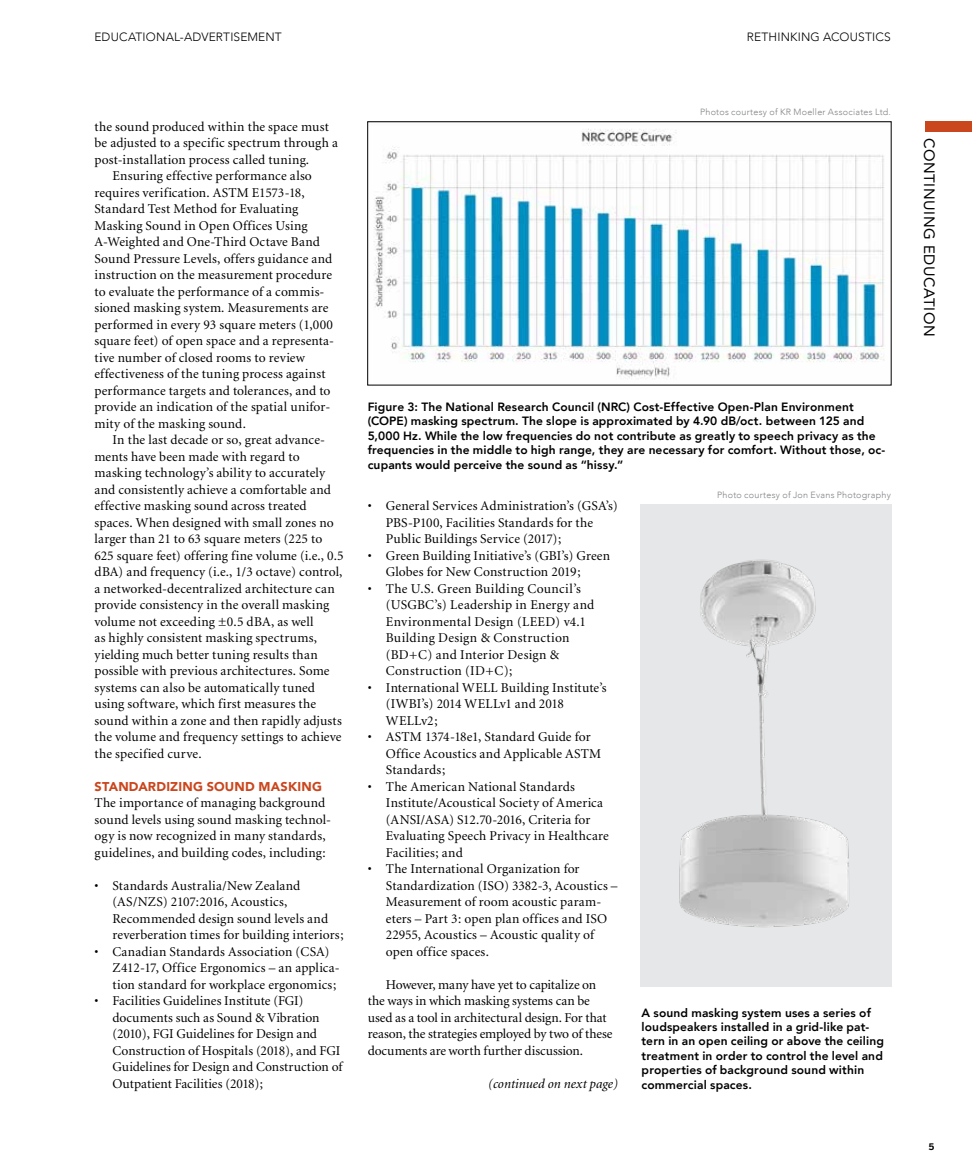
<style>
.page{position:relative;width:972px;height:1175px;background:#fff}
.page>*{position:absolute;margin:0;border:0;box-sizing:border-box;transform-origin:0 0}
.t1{font:15px "Avenir";letter-spacing:.04em;color:#000}
.t2{font:13.5px/16.5px "Minion";letter-spacing:.01em;color:#000}
.t3{font:italic 13.5px "Minion";color:#000}
.t4{font:900 12.75px "Avenir";letter-spacing:.015em;color:#ca461d}
.t5{font:800 12px/14.4px "Avenir";letter-spacing:.01em;color:#000}
.t6{font:300 12px "Avenir";letter-spacing:.015em;color:#000}
.t7{font:300 9px "Avenir";letter-spacing:.03em;color:#808285}
.t8{font:700 9px "Benton Sans";color:#000}
</style>
<div class="page">
<div style="left:925px;top:122px;width:47px;height:10px;background:#ca461d"></div>
<div style="left:640px;top:504px;width:252px;height:482px;background:#e6e7e8"></div>
<img style="left:679px;top:559px;width:170px;height:369px">
<img style="left:374px;top:128px;width:510px;height:250px">
<p class="t6" style="left:94px;top:29px;width:189px">EDUCATIONAL-ADVERTISEMENT</p>
<p class="t6" style="left:747px;top:29px;width:146px">RETHINKING ACOUSTICS</p>
<p class="t2" style="left:94px;top:118px;width:236px">the sound produced within the space must</p>
<p class="t2" style="left:94px;top:135px;width:245px">be adjusted to a specific spectrum through a</p>
<p class="t2" style="left:94px;top:151px;width:216px">post-installation process called tuning.</p>
<p class="t2" style="left:112px;top:168px;width:201px">Ensuring effective performance also</p>
<p class="t2" style="left:94px;top:184px;width:212px">requires verification. ASTM E1573-18,</p>
<p class="t2" style="left:94px;top:201px;width:205px">Standard Test Method for Evaluating</p>
<p class="t2" style="left:94px;top:217px;width:215px">Masking Sound in Open Offices Using</p>
<p class="t2" style="left:94px;top:234px;width:227px">A-Weighted and One-Third Octave Band</p>
<p class="t2" style="left:94px;top:250px;width:239px">Sound Pressure Levels, offers guidance and</p>
<p class="t2" style="left:94px;top:267px;width:239px">instruction on the measurement procedure</p>
<p class="t2" style="left:94px;top:283px;width:232px">to evaluate the performance of a commis-</p>
<p class="t2" style="left:94px;top:300px;width:236px">sioned masking system. Measurements are</p>
<p class="t2" style="left:94px;top:316px;width:240px">performed in every 93 square meters (1,000</p>
<p class="t2" style="left:94px;top:333px;width:241px">square feet) of open space and a representa-</p>
<p class="t2" style="left:94px;top:349px;width:212px">tive number of closed rooms to review</p>
<p class="t2" style="left:94px;top:366px;width:233px">effectiveness of the tuning process against</p>
<p class="t2" style="left:94px;top:382px;width:238px">performance targets and tolerances, and to</p>
<p class="t2" style="left:94px;top:399px;width:237px">provide an indication of the spatial unifor-</p>
<p class="t2" style="left:94px;top:415px;width:153px">mity of the masking sound.</p>
<p class="t2" style="left:112px;top:432px;width:214px">In the last decade or so, great advance-</p>
<p class="t2" style="left:94px;top:448px;width:207px">ments have been made with regard to</p>
<p class="t2" style="left:94px;top:465px;width:232px">masking technology’s ability to accurately</p>
<p class="t2" style="left:94px;top:481px;width:238px">and consistently achieve a comfortable and</p>
<p class="t2" style="left:94px;top:498px;width:214px">effective masking sound across treated</p>
<p class="t2" style="left:94px;top:514px;width:241px">spaces. When designed with small zones no</p>
<p class="t2" style="left:94px;top:531px;width:229px">larger than 21 to 63 square meters (225 to</p>
<p class="t2" style="left:94px;top:547px;width:251px">625 square feet) offering fine volume (i.e., 0.5</p>
<p class="t2" style="left:94px;top:564px;width:250px">dBA) and frequency (i.e., 1/3 octave) control,</p>
<p class="t2" style="left:94px;top:580px;width:242px">a networked-decentralized architecture can</p>
<p class="t2" style="left:94px;top:597px;width:236px">provide consistency in the overall masking</p>
<p class="t2" style="left:94px;top:613px;width:221px">volume not exceeding ±0.5 dBA, as well</p>
<p class="t2" style="left:94px;top:630px;width:224px">as highly consistent masking spectrums,</p>
<p class="t2" style="left:94px;top:646px;width:225px">yielding much better tuning results than</p>
<p class="t2" style="left:94px;top:663px;width:237px">possible with previous architectures. Some</p>
<p class="t2" style="left:94px;top:679px;width:222px">systems can also be automatically tuned</p>
<p class="t2" style="left:94px;top:696px;width:223px">using software, which first measures the</p>
<p class="t2" style="left:94px;top:712px;width:249px">sound within a zone and then rapidly adjusts</p>
<p class="t2" style="left:94px;top:729px;width:249px">the volume and frequency settings to achieve</p>
<p class="t2" style="left:94px;top:745px;width:109px">the specified curve.</p>
<p class="t4" style="left:94px;top:775px;width:229px">STANDARDIZING SOUND MASKING</p>
<p class="t2" style="left:94px;top:795px;width:238px">The importance of managing background sound levels using sound masking technol&shy;ogy is now recognized in many standards, guidelines, and building codes, including:</p>
<p class="t2" style="left:112px;top:877px;width:233px;text-indent:-18px">• Standards Australia/New Zealand (AS/NZS) 2107:2016, Acoustics, Recommended design sound levels and reverberation times for building interiors;</p>
<p class="t2" style="left:112px;top:943px;width:229px;text-indent:-18px">• Canadian Standards Association (CSA)<br>Z412-17, Office Ergonomics – an applica&shy;tion standard for workplace ergonomics;</p>
<p class="t2" style="left:112px;top:993px;width:232px;text-indent:-18px">• Facilities Guidelines Institute (FGI) documents such as Sound &amp; Vibration (2010), FGI Guidelines for Design and Construction of Hospitals (2018), and FGI Guidelines for Design and Construction of Outpatient Facilities (2018);</p>
<p class="t7" style="left:700px;top:106px;width:192px">Photos courtesy of KR Moeller Associates Ltd.</p>
<p class="t5" style="left:368px;top:400px;width:519px">Figure 3: The National Research Council (NRC) Cost-Effective Open-Plan Environment (COPE) masking spectrum. The slope is approximated by 4.90 dB/oct. between 125 and 5,000 Hz. While the low frequencies do not contribute as greatly to speech privacy as the frequencies in the middle to high range, they are necessary for comfort. Without those, oc&shy;cupants would perceive the sound as “hissy.”</p>
<p class="t2" style="left:386px;top:498px;width:234px;text-indent:-18px">• General Services Administration’s (GSA’s)<br>PBS-P100, Facilities Standards for the<br>Public Buildings Service (2017);</p>
<p class="t2" style="left:386px;top:547px;width:226px;text-indent:-18px">• Green Building Initiative’s (GBI’s) Green<br>Globes for New Construction 2019;</p>
<p class="t2" style="left:386px;top:580px;width:210px;text-indent:-18px">• The U.S. Green Building Council’s (USGBC’s) Leadership in Energy and<br>Environmental Design (LEED) v4.1<br>Building Design &amp; Construction (BD+C) and Interior Design &amp;<br>Construction (ID+C);</p>
<p class="t2" style="left:386px;top:679px;width:222px;text-indent:-18px">• International WELL Building Institute’s (IWBI’s) 2014 WELLv1 and 2018<br>WELLv2;</p>
<p class="t2" style="left:386px;top:729px;width:217px;text-indent:-18px">• ASTM 1374-18e1, Standard Guide for<br>Office Acoustics and Applicable ASTM<br>Standards;</p>
<p class="t2" style="left:386px;top:778px;width:225px;text-indent:-18px">• The American National Standards Institute/Acoustical Society of America (ANSI/ASA) S12.70-2016, Criteria for Evaluating Speech Privacy in Healthcare Facilities; and</p>
<p class="t2" style="left:386px;top:861px;width:233px;text-indent:-18px">• The International Organization for Standardization (ISO) 3382-3, Acoustics – Measurement of room acoustic param&shy;eters – Part 3: open plan offices and ISO 22955, Acoustics – Acoustic quality of open office spaces.</p>
<p class="t2" style="left:368px;top:976px;width:246px;text-indent:18px">However, many have yet to capitalize on the ways in which masking systems can be used as a tool in architectural design. For that reason, the strategies employed by two of these documents are worth further discussion.</p>
<p class="t3" style="left:488px;top:1076px;width:131px">(continued on next page)</p>
<p class="t7" style="left:717px;top:489px;width:175px">Photo courtesy of Jon Evans Photography</p>
<p class="t5" style="left:642px;top:1005px;width:244px">A sound masking system uses a series of loudspeakers installed in a grid-like pat&shy;tern in an open ceiling or above the ceiling treatment in order to control the level and properties of background sound within commercial spaces.</p>
<p class="t1" style="left:941px;top:138px;width:200px;rotate:90deg">CONTINUING EDUCATION</p>
<p class="t8" style="left:929px;top:1141px;width:7px">5</p>
</div>
